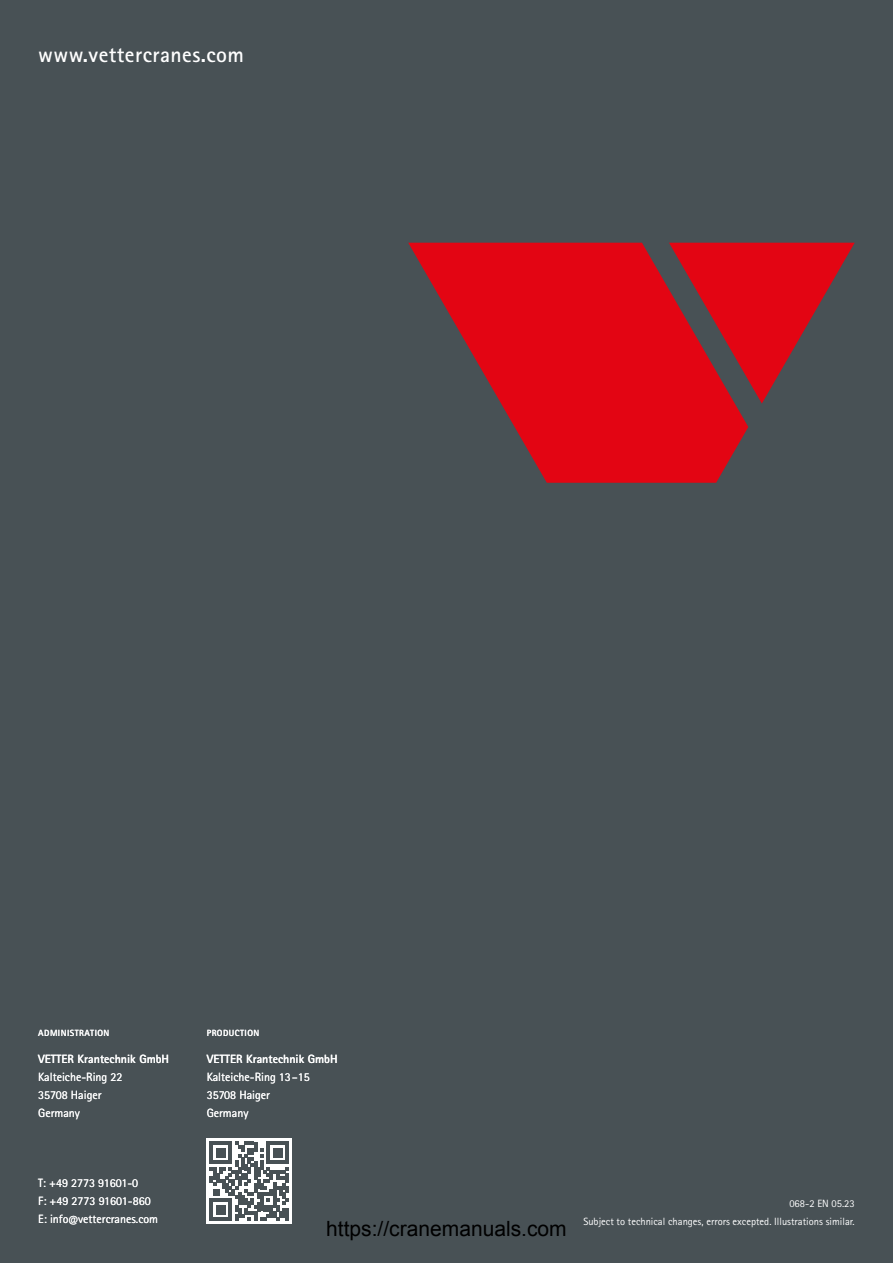
<style>
.page{position:relative;width:893px;height:1263px;background:#485155}
.page>*{position:absolute;margin:0;border:0;box-sizing:border-box;transform-origin:0 0}
.t1{font:700 21.75px "Rotis Sans Serif Pro Cyr";letter-spacing:.02em;color:#fff}
.t2{font:12px/18px "Rotis Sans Serif Pro Cyr";color:#fff}
.t3{font:700 12px "Rotis Sans Serif Pro Cyr";color:#fff}
.t4{font:10.5px/18px "Rotis Sans Serif Pro Cyr";color:#fff;text-align:right}
.t5{font:700 9px "Rotis Sans Serif Pro Cyr";letter-spacing:.05em;color:#fff}
</style>
<div class="page">
<svg style="left:408px;top:243px;width:447px;height:240px;fill:#e30513"></svg>
<svg style="left:207px;top:1139px;width:85px;height:85px"></svg>
<svg style="left:210px;top:1142px;width:79px;height:79px"></svg>
<h1 class="t1" style="left:38px;top:41px;width:207px">www.vettercranes.com</h1>
<p class="t5" style="left:38px;top:1028px;width:73px">ADMINISTRATION</p>
<p class="t3" style="left:38px;top:1051px;width:132px">VETTER Krantechnik GmbH</p>
<p class="t2" style="left:38px;top:1068px;width:86px">Kalteiche-Ring 22<br>35708 Haiger<br>Germany</p>
<p class="t2" style="left:38px;top:1174px;width:121px">T: +49 2773 91601-0<br>F: +49 2773 91601-860<br>E: info@vettercranes.com</p>
<p class="t5" style="left:207px;top:1028px;width:54px">PRODUCTION</p>
<p class="t3" style="left:207px;top:1051px;width:132px">VETTER Krantechnik GmbH</p>
<p class="t2" style="left:207px;top:1068px;width:104px">Kalteiche-Ring 13–15<br>35708 Haiger<br>Germany</p>
<p class="t4" style="left:583px;top:1194px;width:273px">068-2 EN 05.23<br>Subject to technical changes, errors excepted. Illustrations similar.</p>
</div>
